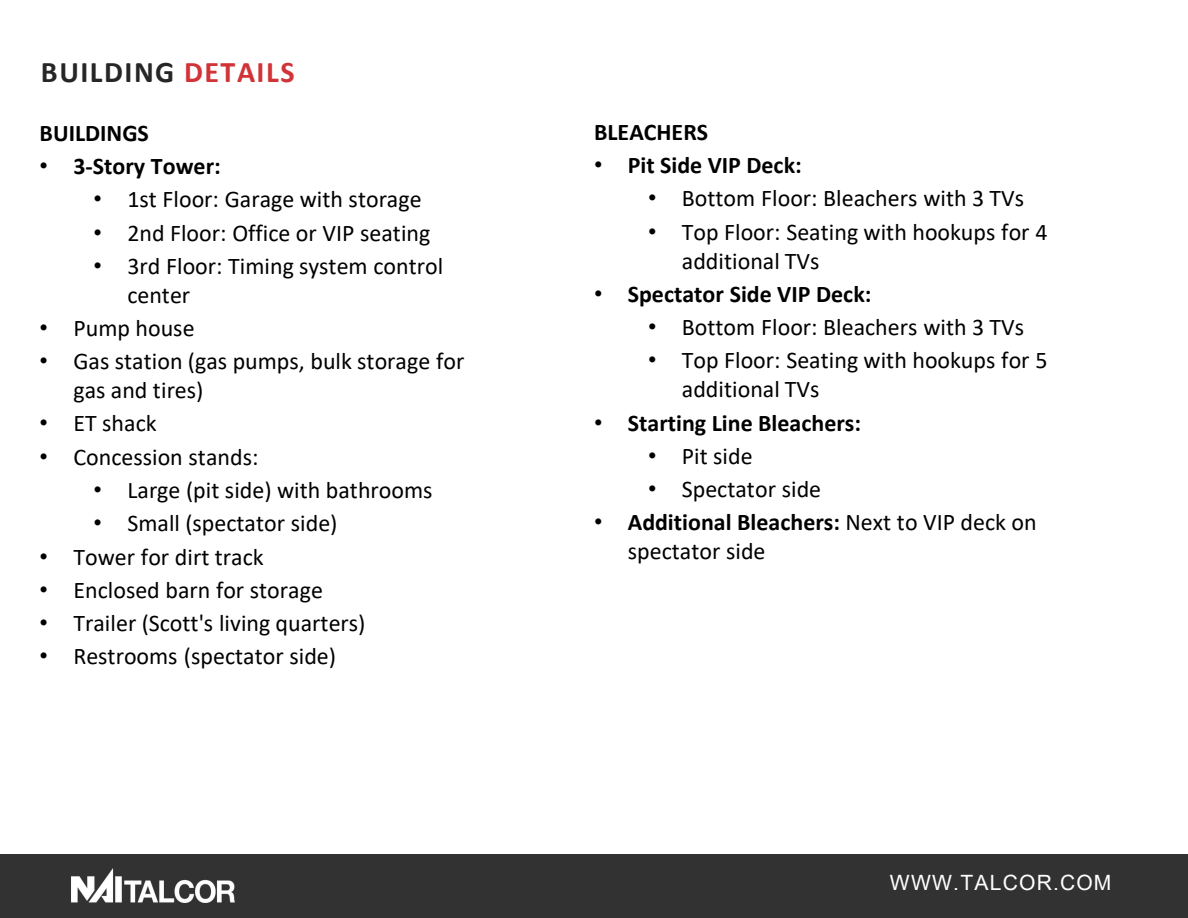
<style>
.page{position:relative;width:1188px;height:918px;background:#fff}
.page>*{position:absolute;margin:0;border:0;box-sizing:border-box;transform-origin:0 0}
.t1{font:700 30px "Calibri";letter-spacing:.05em;color:#262626}
.t2{font:24px/28.8px "Calibri";color:#000}
.t3{font:700 24px "Calibri";color:#000}
.t4{font:21px "Arial";letter-spacing:.055em;color:#fff}
.s1{color:#d13337}
.s2{font-family:"Arial";font-weight:400}
.s3{font-family:"Arial"}
.s4{font-weight:700}
</style>
<div class="page">
<div style="left:0;top:854px;width:1188px;height:64px;background:#323232"></div>
<img style="left:72px;top:868px;width:163px;height:34px">
<p class="t1" style="left:41px;top:51px;width:255px">BUILDING <span class="s1">DETAILS</span></p>
<p class="t3" style="left:40px;top:116px;width:111px">BUILDINGS</p>
<p class="t3" style="left:40px;top:149px;width:183px"><span class="s2">•</span> 3-Story Tower:</p>
<p class="t2" style="left:94px;top:184px;width:330px"><span class="s3">•</span> 1st Floor: Garage with storage</p>
<p class="t2" style="left:94px;top:218px;width:338px"><span class="s3">•</span> 2nd Floor: Office or VIP seating</p>
<p class="t2" style="left:127px;top:251px;width:317px;text-indent:-34px"><span class="s3">•</span> 3rd Floor: Timing system control center</p>
<p class="t2" style="left:40px;top:313px;width:157px"><span class="s3">•</span> Pump house</p>
<p class="t2" style="left:73px;top:346px;width:392px;text-indent:-34px"><span class="s3">•</span> Gas station (gas pumps, bulk storage for gas and tires)</p>
<p class="t2" style="left:40px;top:408px;width:119px"><span class="s3">•</span> ET shack</p>
<p class="t2" style="left:40px;top:442px;width:220px"><span class="s3">•</span> Concession stands:</p>
<p class="t2" style="left:94px;top:475px;width:340px"><span class="s3">•</span> Large (pit side) with bathrooms</p>
<p class="t2" style="left:94px;top:508px;width:245px"><span class="s3">•</span> Small (spectator side)</p>
<p class="t2" style="left:40px;top:542px;width:226px"><span class="s3">•</span> Tower for dirt track</p>
<p class="t2" style="left:40px;top:575px;width:285px"><span class="s3">•</span> Enclosed barn for storage</p>
<p class="t2" style="left:40px;top:608px;width:327px"><span class="s3">•</span> Trailer (Scott's living quarters)</p>
<p class="t2" style="left:40px;top:641px;width:298px"><span class="s3">•</span> Restrooms (spectator side)</p>
<p class="t3" style="left:594px;top:115px;width:116px">BLEACHERS</p>
<p class="t3" style="left:594px;top:148px;width:209px"><span class="s2">•</span> Pit Side VIP Deck:</p>
<p class="t2" style="left:648px;top:183px;width:378px"><span class="s3">•</span> Bottom Floor: Bleachers with 3 TVs</p>
<p class="t2" style="left:682px;top:217px;width:367px;text-indent:-34px"><span class="s3">•</span> Top Floor: Seating with hookups for 4 additional TVs</p>
<p class="t3" style="left:594px;top:277px;width:279px"><span class="s2">•</span> Spectator Side VIP Deck:</p>
<p class="t2" style="left:648px;top:312px;width:378px"><span class="s3">•</span> Bottom Floor: Bleachers with 3 TVs</p>
<p class="t2" style="left:682px;top:345px;width:367px;text-indent:-34px"><span class="s3">•</span> Top Floor: Seating with hookups for 5 additional TVs</p>
<p class="t3" style="left:594px;top:406px;width:269px"><span class="s2">•</span> Starting Line Bleachers:</p>
<p class="t2" style="left:648px;top:441px;width:106px"><span class="s3">•</span> Pit side</p>
<p class="t2" style="left:648px;top:474px;width:175px"><span class="s3">•</span> Spectator side</p>
<p class="t2" style="left:628px;top:507px;width:410px;text-indent:-34px"><span class="s3">•</span> <span class="s4">Additional Bleachers:</span> Next to VIP deck on spectator side</p>
<p class="t4" style="left:890px;top:868px;width:223px">WWW.TALCOR.COM</p>
</div>
